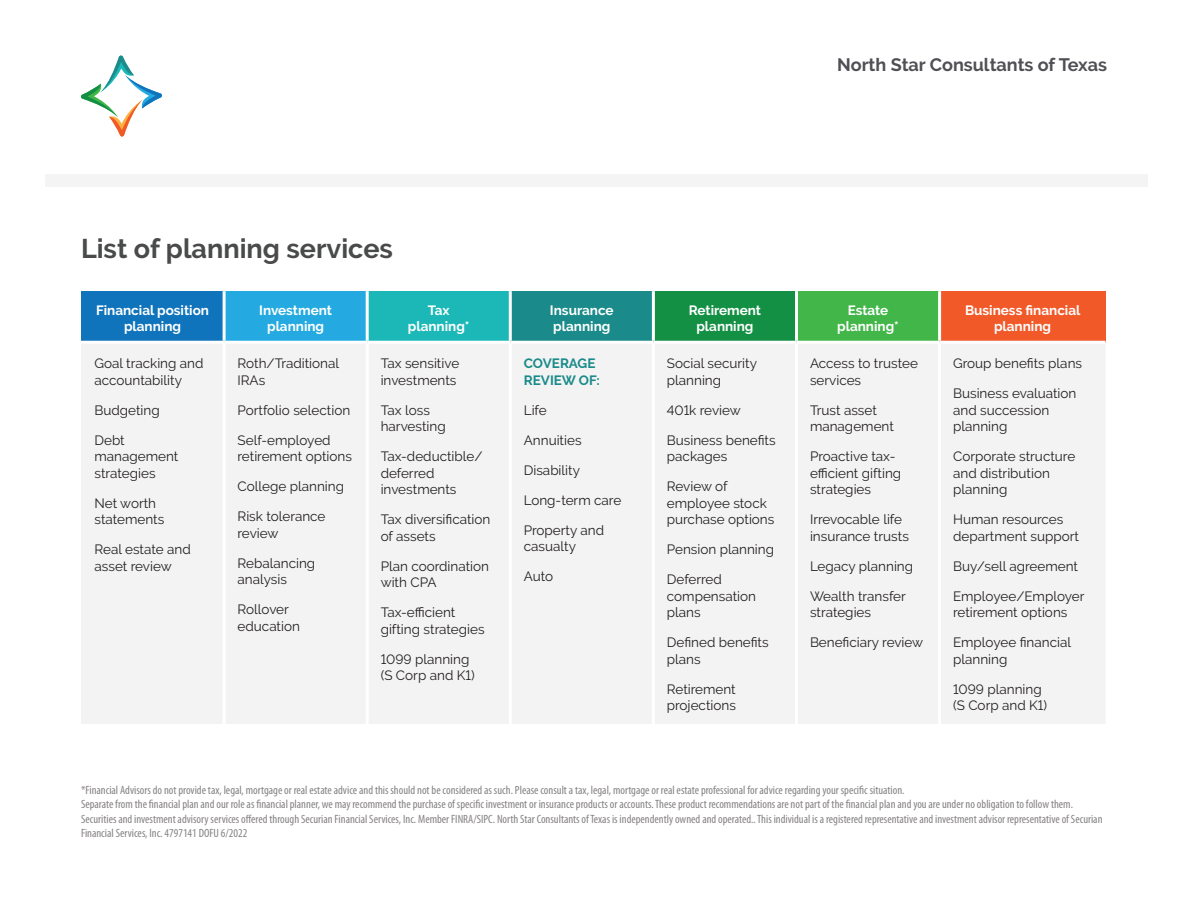
<style>
.page{position:relative;width:1188px;height:918px;background:#fff}
.page>*{position:absolute;margin:0;border:0;box-sizing:border-box;transform-origin:0 0}
.t1{font:700 27px "Raleway";color:#494a4a}
.t2{font:700 18px "Raleway";color:#4f4f54}
.t3{font:13.5px/16.5px "Raleway";color:#231f20}
.t4{font:700 13.5px/16.2px "Raleway";color:#fff;text-align:center}
.t5{font:700 13.5px/16.5px "Raleway";color:#1a8b8a}
.t6{font:condensed 12px/14.4px "Myriad Pro";color:#868285}
</style>
<div class="page">
<div style="left:81px;top:291px;width:143px;height:51px;background:#1074bc"></div>
<div style="left:224px;top:291px;width:143px;height:51px;background:#24aae1"></div>
<div style="left:367px;top:291px;width:143px;height:51px;background:#1cb8b8"></div>
<div style="left:510px;top:291px;width:143px;height:51px;background:#1a8b8a"></div>
<div style="left:653px;top:291px;width:143px;height:51px;background:#139044"></div>
<div style="left:796px;top:291px;width:144px;height:51px;background:#42b649"></div>
<div style="left:940px;top:291px;width:166px;height:51px;background:#f15929"></div>
<div style="left:81px;top:344px;width:1024px;height:380px;background:#f3f3f3"></div>
<hr style="left:223px;top:291px;width:3px;height:50px;background:#fff">
<hr style="left:366px;top:291px;width:3px;height:50px;background:#fff">
<hr style="left:509px;top:291px;width:3px;height:50px;background:#fff">
<hr style="left:652px;top:291px;width:3px;height:50px;background:#fff">
<hr style="left:795px;top:291px;width:3px;height:50px;background:#fff">
<hr style="left:938px;top:291px;width:3px;height:50px;background:#fff">
<hr style="left:81px;top:341px;width:143px;height:3px;background:#fff">
<hr style="left:224px;top:341px;width:143px;height:3px;background:#fff">
<hr style="left:223px;top:344px;width:3px;height:380px;background:#fff">
<hr style="left:367px;top:341px;width:143px;height:3px;background:#fff">
<hr style="left:366px;top:344px;width:3px;height:380px;background:#fff">
<hr style="left:510px;top:341px;width:143px;height:3px;background:#fff">
<hr style="left:509px;top:344px;width:3px;height:380px;background:#fff">
<hr style="left:653px;top:341px;width:144px;height:3px;background:#fff">
<hr style="left:652px;top:344px;width:3px;height:380px;background:#fff">
<hr style="left:796px;top:341px;width:144px;height:3px;background:#fff">
<hr style="left:795px;top:344px;width:3px;height:380px;background:#fff">
<hr style="left:940px;top:341px;width:166px;height:3px;background:#fff">
<hr style="left:938px;top:344px;width:3px;height:380px;background:#fff">
<div style="left:45px;top:174px;width:1103px;height:13px;background:#f4f4f4"></div>
<svg style="left:81px;top:56px;width:81px;height:81px"></svg>
<h1 class="t1" style="left:81px;top:233px;width:313px">List of planning services</h1>
<h2 class="t2" style="left:837px;top:54px;width:271px">North Star Consultants of Texas</h2>
<p class="t4" style="left:96px;top:302px;width:115px">Financial position planning</p>
<p class="t4" style="left:259px;top:302px;width:74px">Investment planning</p>
<p class="t4" style="left:408px;top:302px;width:63px">Tax planning*</p>
<p class="t4" style="left:550px;top:302px;width:65px;text-align:left">Insurance planning</p>
<p class="t4" style="left:689px;top:302px;width:74px">Retirement planning</p>
<p class="t4" style="left:837px;top:302px;width:63px">Estate planning*</p>
<p class="t4" style="left:965px;top:302px;width:117px">Business financial planning</p>
<p class="t3" style="left:95px;top:355px;width:111px">Goal tracking and accountability</p>
<p class="t3" style="left:95px;top:402px;width:67px">Budgeting</p>
<p class="t3" style="left:95px;top:432px;width:85px">Debt management strategies</p>
<p class="t3" style="left:95px;top:495px;width:71px">Net worth statements</p>
<p class="t3" style="left:95px;top:541px;width:98px">Real estate and asset review</p>
<p class="t3" style="left:953px;top:355px;width:131px">Group benefits plans</p>
<p class="t3" style="left:953px;top:385px;width:125px">Business evaluation and succession planning</p>
<p class="t3" style="left:953px;top:448px;width:124px">Corporate structure and distribution planning</p>
<p class="t3" style="left:953px;top:511px;width:127px">Human resources department support</p>
<p class="t3" style="left:953px;top:558px;width:126px">Buy/sell agreement</p>
<p class="t3" style="left:953px;top:588px;width:133px">Employee/Employer retirement options</p>
<p class="t3" style="left:953px;top:634px;width:119px">Employee financial planning</p>
<p class="t3" style="left:953px;top:681px;width:96px">1099 planning (S Corp and K1)</p>
<p class="t3" style="left:667px;top:355px;width:92px">Social security planning</p>
<p class="t3" style="left:667px;top:402px;width:75px">401k review</p>
<p class="t3" style="left:667px;top:432px;width:110px">Business benefits packages</p>
<p class="t3" style="left:667px;top:478px;width:109px">Review of employee stock purchase options</p>
<p class="t3" style="left:667px;top:541px;width:109px">Pension planning</p>
<p class="t3" style="left:667px;top:571px;width:91px">Deferred compensation plans</p>
<p class="t3" style="left:667px;top:634px;width:103px">Defined benefits plans</p>
<p class="t3" style="left:667px;top:681px;width:71px">Retirement projections</p>
<p class="t3" style="left:381px;top:355px;width:80px">Tax sensitive investments</p>
<p class="t3" style="left:381px;top:402px;width:67px">Tax loss harvesting</p>
<p class="t3" style="left:381px;top:448px;width:103px">Tax-deductible/ deferred investments</p>
<p class="t3" style="left:381px;top:511px;width:111px">Tax diversification of assets</p>
<p class="t3" style="left:381px;top:558px;width:110px">Plan coordination with CPA</p>
<p class="t3" style="left:381px;top:604px;width:105px">Tax-efficient gifting strategies</p>
<p class="t3" style="left:381px;top:651px;width:96px">1099 planning (S Corp and K1)</p>
<p class="t3" style="left:238px;top:355px;width:103px">Roth/Traditional<br>IRAs</p>
<p class="t3" style="left:238px;top:402px;width:114px">Portfolio selection</p>
<p class="t3" style="left:238px;top:432px;width:116px">Self-employed retirement options</p>
<p class="t3" style="left:238px;top:478px;width:108px">College planning</p>
<p class="t3" style="left:238px;top:508px;width:89px">Risk tolerance review</p>
<p class="t3" style="left:238px;top:555px;width:79px">Rebalancing analysis</p>
<p class="t3" style="left:238px;top:601px;width:64px">Rollover education</p>
<p class="t5" style="left:524px;top:355px;width:78px">COVERAGE<br>REVIEW OF:</p>
<p class="t3" style="left:524px;top:402px;width:24px">Life</p>
<p class="t3" style="left:524px;top:432px;width:59px">Annuities</p>
<p class="t3" style="left:524px;top:462px;width:58px">Disability</p>
<p class="t3" style="left:524px;top:492px;width:99px">Long-term care</p>
<p class="t3" style="left:524px;top:522px;width:82px">Property and casualty</p>
<p class="t3" style="left:524px;top:568px;width:31px">Auto</p>
<p class="t3" style="left:810px;top:355px;width:110px">Access to trustee services</p>
<p class="t3" style="left:810px;top:402px;width:85px">Trust asset management</p>
<p class="t3" style="left:810px;top:448px;width:93px">Proactive tax&shy;efficient gifting strategies</p>
<p class="t3" style="left:810px;top:511px;width:100px">Irrevocable life insurance trusts</p>
<p class="t3" style="left:810px;top:558px;width:105px">Legacy planning</p>
<p class="t3" style="left:810px;top:588px;width:97px">Wealth transfer strategies</p>
<p class="t3" style="left:810px;top:634px;width:115px">Beneficiary review</p>
<p class="t6" style="left:81px;top:782px;width:1023px">*Financial Advisors do not provide tax, legal, mortgage or real estate advice and this should not be considered as such. Please consult a tax, legal, mortgage or real estate professional for advice regarding your specific situation.<br>Separate from the financial plan and our role as financial planner, we may recommend the purchase of specific investment or insurance products or accounts. These product recommendations are not part of the financial plan and you are under no obligation to follow them.<br>Securities and investment advisory services offered through Securian Financial Services, Inc. Member FINRA/SIPC. North Star Consultants of Texas is independently owned and operated.. This individual is a registered representative and investment advisor representative of Securian Financial Services, Inc. 4797141 DOFU 6/2022</p>
</div>
